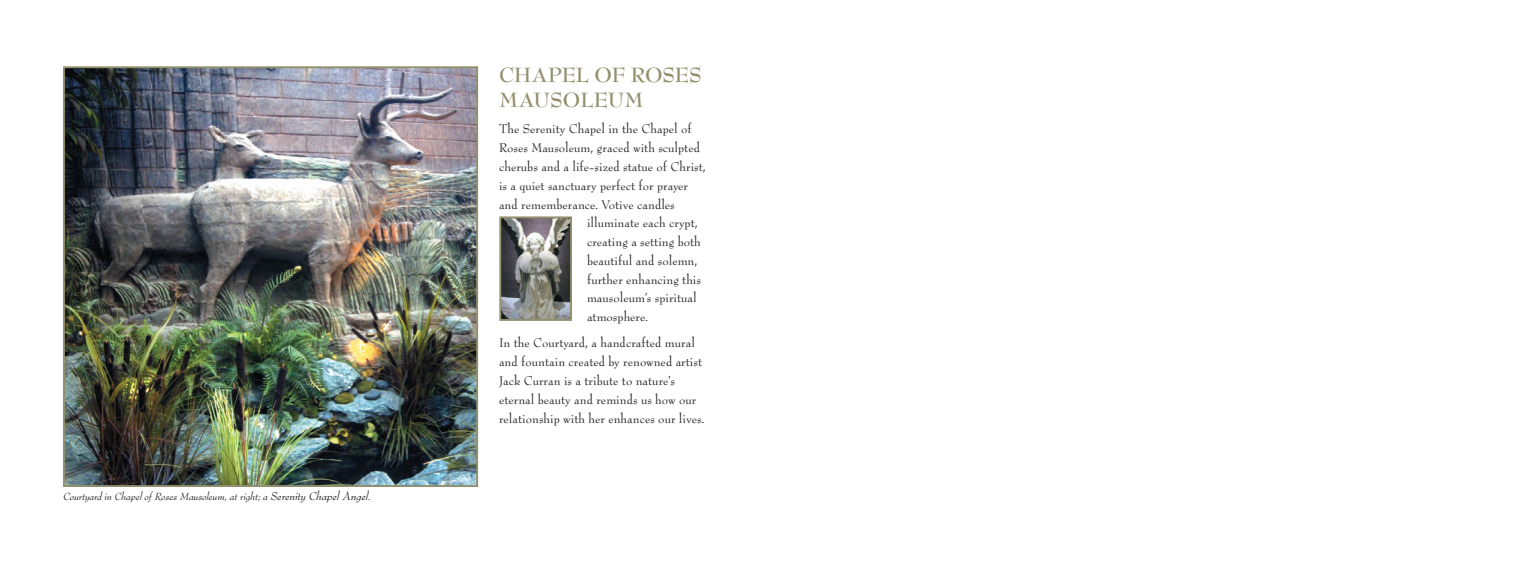
<style>
.page{position:relative;width:1530px;height:563px;background:#fff}
.page>*{position:absolute;margin:0;border:0;box-sizing:border-box;transform-origin:0 0}
.t1{font:700 22.5px/25px "Bernhard Modern";letter-spacing:-.005em;color:#948f6d}
.t2{font:13.75px/18.8px "Bernhard Modern";color:#231f20}
.t3{font:italic 11.25px "Bernhard Modern";color:#231f20}
.s1{font-size:12.5px}
</style>
<div class="page">
<img style="left:66px;top:69px;width:409px;height:415px">
<div style="left:63px;top:66px;width:415px;height:421px;border:2px solid #948f6d"></div>
<img style="left:502px;top:219px;width:67px;height:99px">
<div style="left:499px;top:216px;width:73px;height:105px;border:2px solid #948f6d"></div>
<p class="t3" style="left:63px;top:491px;width:309px">Courtyard in Chapel of Roses Mausoleum, at right; a <span class="s1">Serenity Chapel Angel.</span></p>
<h1 class="t1" style="left:499px;top:63px;width:204px">CHAPEL OF ROSES<br>MAUSOLEUM</h1>
<p class="t2" style="left:499px;top:120px;width:194px">The Serenity Chapel in the Chapel of</p>
<p class="t2" style="left:499px;top:139px;width:203px">Roses Mausoleum, graced with sculpted</p>
<p class="t2" style="left:499px;top:157px;width:208px">cherubs and a life-sized statue of Christ,</p>
<p class="t2" style="left:499px;top:176px;width:191px">is a quiet sanctuary perfect for prayer</p>
<p class="t2" style="left:499px;top:195px;width:177px">and rememberance. Votive candles</p>
<p class="t2" style="left:587px;top:214px;width:112px">illuminate each crypt,</p>
<p class="t2" style="left:587px;top:232px;width:115px">creating a setting both</p>
<p class="t2" style="left:587px;top:251px;width:112px">beautiful and solemn,</p>
<p class="t2" style="left:587px;top:270px;width:116px">further enhancing this</p>
<p class="t2" style="left:587px;top:289px;width:111px">mausoleum’s spiritual</p>
<p class="t2" style="left:587px;top:307px;width:63px">atmosphere.</p>
<p class="t2" style="left:499px;top:334px;width:207px">In the Courtyard, a handcrafted mural and fountain created by renowned artist Jack Curran is a tribute to nature’s eternal beauty and reminds us how our relationship with her enhances our lives.</p>
</div>
